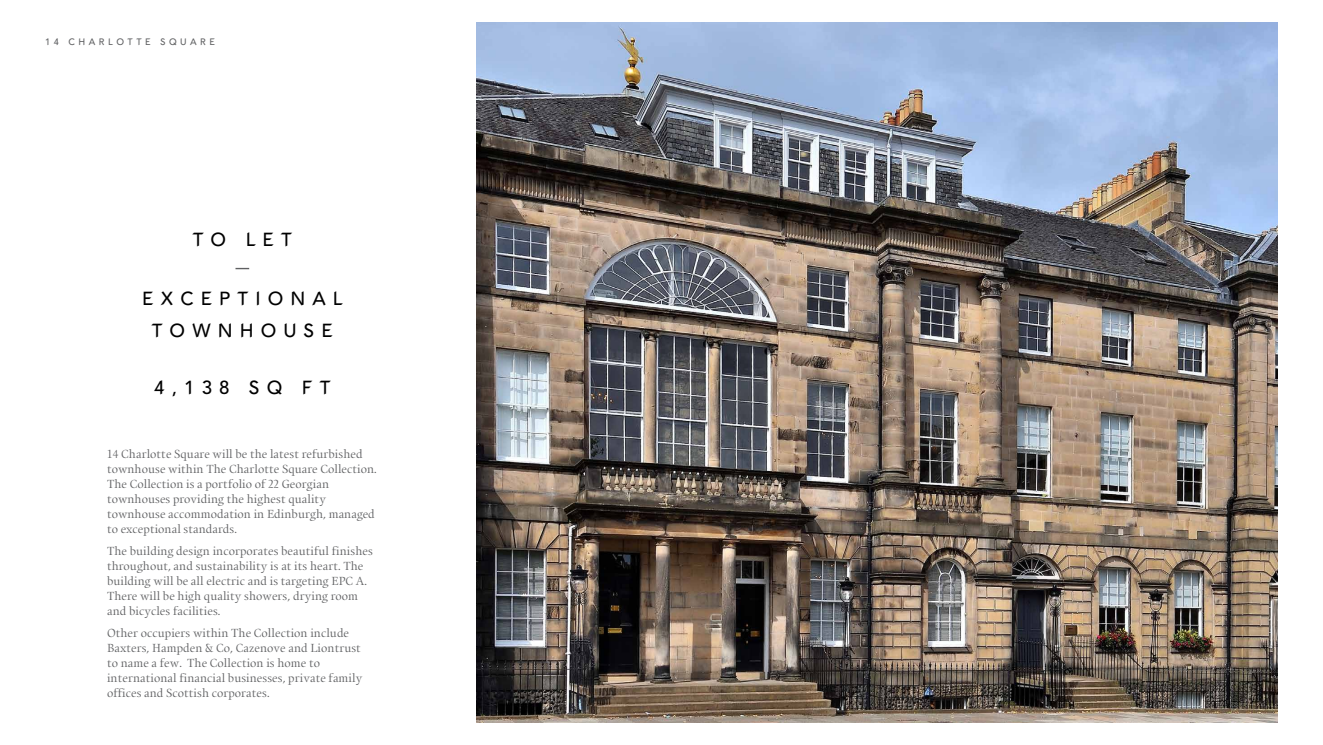
<style>
.page{position:relative;width:1323px;height:745px;background:#fff}
.page>*{position:absolute;margin:0;border:0;box-sizing:border-box;transform-origin:0 0}
.t1{font:18.75px/31.8px "Avenirfor Charlotte Square Alt";letter-spacing:.38em;color:#000;text-align:center}
.t2{font:11.25px/15px "Union";color:#5f6062}
.t3{font:9.25px "Avenirfor Charlotte Square Alt";letter-spacing:.38em;color:#5f6062}
</style>
<div class="page">
<img style="left:476px;top:23px;width:802px;height:699px">
<svg style="left:235px;top:268px;width:14px;height:1px"></svg>
<p class="t3" style="left:45px;top:37px;width:171px">14 CHARLOTTE SQUARE</p>
<h1 class="t1" style="left:193px;top:224px;width:101px">TO LET</h1>
<h1 class="t1" style="left:142px;top:283px;width:202px">EXCEPTIONAL<br>TOWNHOUSE</h1>
<h1 class="t1" style="left:154px;top:372px;width:178px">4,138 SQ FT</h1>
<p class="t2" style="left:107px;top:446px;width:271px">14 Charlotte Square will be the latest refurbished townhouse within The Charlotte Square Collection.<br>The Collection is a portfolio of 22 Georgian townhouses providing the highest quality townhouse accommodation in Edinburgh, managed to exceptional standards.</p>
<p class="t2" style="left:107px;top:543px;width:267px">The building design incorporates beautiful finishes throughout, and sustainability is at its heart. The building will be all electric and is targeting EPC A.<br>There will be high quality showers, drying room and bicycles facilities.</p>
<p class="t2" style="left:107px;top:625px;width:257px">Other occupiers within The Collection include Baxters, Hampden &amp; Co, Cazenove and Liontrust to name a few. The Collection is home to international financial businesses, private family offices and Scottish corporates.</p>
</div>
